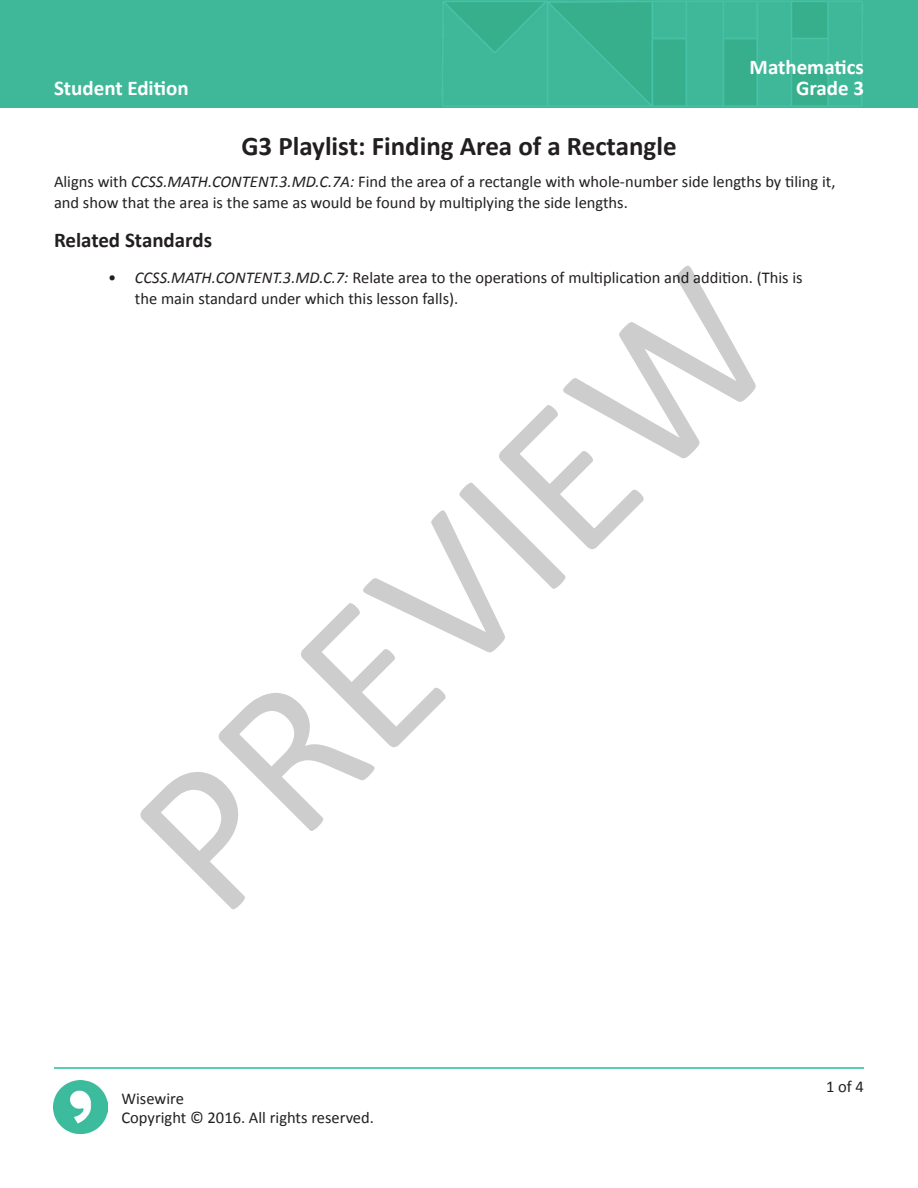
<style>
.page{position:relative;width:918px;height:1188px;background:#fff}
.page>*{position:absolute;margin:0;border:0;box-sizing:border-box;transform-origin:0 0}
.t1{font:214.35px "Calibri";color:rgb(0 0 0/.2)}
.t2{font:700 27px "Calibri";color:#231f20}
.t3{font:700 21px/21px "Calibri";color:#fff;text-align:right}
.t4{font:700 21px "Calibri";color:#231f20}
.t5{font:16.5px/21px "Calibri";color:#231f20}
.s1{font-style:italic}
</style>
<div class="page">
<img style="left:0;top:0;width:918px;height:108px">
<hr style="left:54px;top:1067px;width:810px;height:2px;background:#24bb9d">
<img style="left:54px;top:1080px;width:54px;height:54px">
<p class="t3" style="left:54px;top:78px;width:136px">Student Edition</p>
<p class="t3" style="left:750px;top:57px;width:116px">Mathematics<br>Grade 3</p>
<h2 class="t2" style="left:241px;top:129px;width:437px">G3 Playlist: Finding Area of a Rectangle</h2>
<p class="t5" style="left:54px;top:171px;width:783px">Aligns with <span class="s1">CCSS.MATH.CONTENT.3.MD.C.7A:</span> Find the area of a rectangle with whole-number side lengths by tiling it, and show that the area is the same as would be found by multiplying the side lengths.</p>
<p class="t4" style="left:54px;top:227px;width:160px">Related Standards</p>
<p class="t5" style="left:135px;top:267px;width:669px;text-indent:-27px">• <span class="s1">CCSS.MATH.CONTENT.3.MD.C.7:</span> Relate area to the operations of multiplication and addition. (This is the main standard under which this lesson falls).</p>
<h1 class="t1" style="left:75px;top:777px;width:804px;rotate:-45deg">PREVIEW</h1>
<p class="t5" style="left:122px;top:1089px;width:254px;line-height:18.9px">Wisewire<br>Copyright © 2016. All rights reserved.</p>
<p class="t5" style="left:826px;top:1076px;width:39px">1 of 4</p>
</div>
